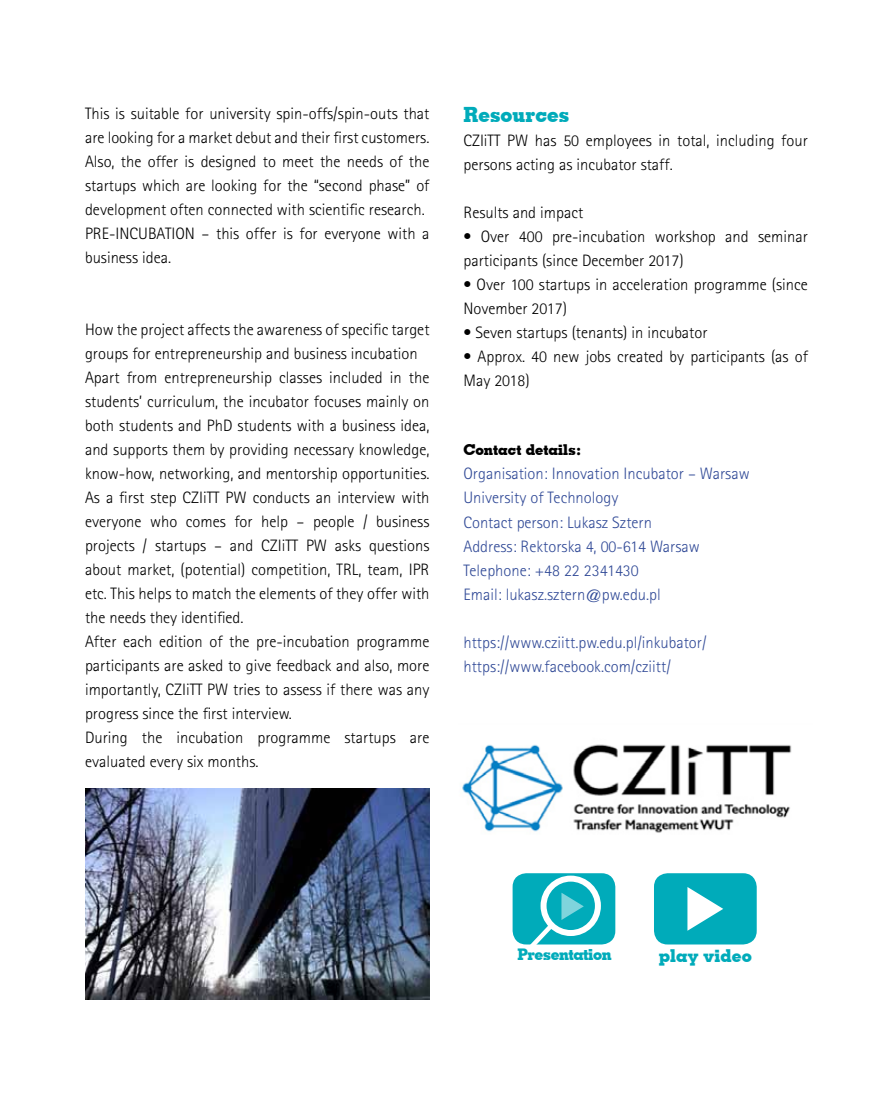
<style>
.page{position:relative;width:893px;height:1106px;background:#fff}
.page>*{position:absolute;margin:0;border:0;box-sizing:border-box;transform-origin:0 0}
.t1{font:700 21px "Geometric Slab 703 BT Xtra";color:#00abba}
.t2{font:700 17.85px "Geometric Slab 703 BT Xtra";color:#00abba}
.t3{font:300 16.5px/24px "Rotis Sans Serif";color:#000}
.t4{font:300 16.5px/24px "Rotis Sans Serif";color:#314a97}
.t5{font:700 16.05px "Geometric Slab 703 BT Xtra";color:#00abba}
.t6{font:700 15px "Geometric Slab 703 BT Xtra";color:#000}
</style>
<div class="page">
<img style="left:462px;top:744px;width:330px;height:89px">
<img style="left:85px;top:788px;width:344px;height:211px">
<div style="left:654px;top:873px;width:103px;height:71px;background:#00abba;border-radius:14px"></div>
<svg style="left:687px;top:887px;width:36px;height:43px"></svg>
<div style="left:513px;top:873px;width:102px;height:71px;background:#00abba;border-radius:14px"></div>
<div style="left:540px;top:875px;width:61px;height:61px;border:6px solid #fff;border-radius:50%"></div>
<svg style="left:520px;top:892px;width:64px;height:53px"></svg>
<p class="t3" style="left:85px;top:101px;width:346px">This is suitable for university spin-offs/spin-outs that are looking for a market debut and their first customers.<br>Also, the offer is designed to meet the needs of the startups which are looking for the “second phase” of development often connected with scientific research.<br>PRE-INCUBATION – this offer is for everyone with a business idea.</p>
<p class="t3" style="left:85px;top:317px;width:346px">How the project affects the awareness of specific target groups for entrepreneurship and business incubation Apart from entrepreneurship classes included in the students’ curriculum, the incubator focuses mainly on both students and PhD students with a business idea, and supports them by providing necessary knowledge, know-how, networking, and mentorship opportunities.<br>As a first step CZIiTT PW conducts an interview with everyone who comes for help – people / business projects / startups – and CZIiTT PW asks questions about market, (potential) competition, TRL, team, IPR etc. This helps to match the elements of they offer with the needs they identified.<br>After each edition of the pre-incubation programme participants are asked to give feedback and also, more importantly, CZIiTT PW tries to assess if there was any progress since the first interview.<br>During the incubation programme startups are evaluated every six months.</p>
<p class="t1" style="left:463px;top:102px;width:108px">Resources</p>
<p class="t3" style="left:463px;top:129px;width:346px">CZIiTT PW has 50 employees in total, including four persons acting as incubator staff.</p>
<p class="t3" style="left:463px;top:201px;width:121px">Results and impact</p>
<p class="t3" style="left:463px;top:225px;width:346px">• Over 400 pre-incubation workshop and seminar participants (since December 2017)</p>
<p class="t3" style="left:463px;top:273px;width:346px">• Over 100 startups in acceleration programme (since<br>November 2017)</p>
<p class="t3" style="left:463px;top:321px;width:246px">• Seven startups (tenants) in incubator</p>
<p class="t3" style="left:463px;top:345px;width:346px">• Approx. 40 new jobs created by participants (as of<br>May 2018)</p>
<p class="t6" style="left:463px;top:441px;width:119px">Contact details:</p>
<p class="t4" style="left:463px;top:462px;width:288px">Organisation: Innovation Incubator – Warsaw University of Technology<br>Contact person: Lukasz Sztern<br>Address: Rektorska 4, 00-614 Warsaw Telephone: +48 22 2341430<br>Email: lukasz.sztern@pw.edu.pl</p>
<p class="t4" style="left:463px;top:630px;width:245px">https://www.cziitt.pw.edu.pl/inkubator/ https://www.facebook.com/cziitt/</p>
<p class="t5" style="left:517px;top:944px;width:96px">Presentation</p>
<p class="t2" style="left:659px;top:944px;width:95px">play video</p>
</div>
